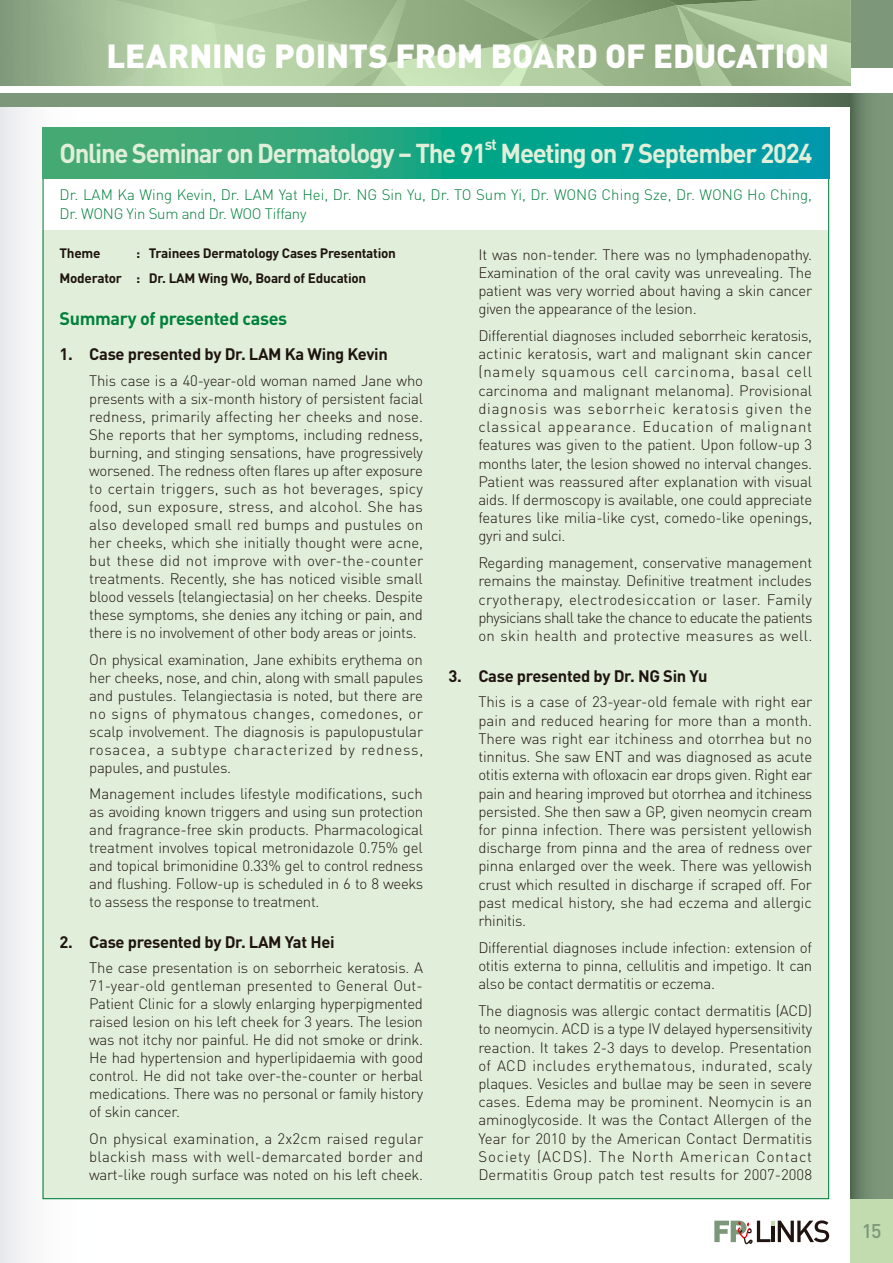
<style>
.page{position:relative;width:893px;height:1263px;background:#fff}
.page>*{position:absolute;margin:0;border:0;box-sizing:border-box;transform-origin:0 0}
.t1{font:900 33px "DIN Pro";letter-spacing:-.005em;color:#fff}
.t2{font:700 27px "DIN Pro";letter-spacing:-.05em;color:#e1efda;scale:.95 1}
.t3{font:500 19.5px "DIN Pro";color:#7c9779}
.t4{font:700 18px "DIN Pro";letter-spacing:-.02em;color:#00803b}
.t5{font:700 16.5px "DIN Pro";letter-spacing:-.02em;color:#1f1410}
.t6{font:700 15.75px "DIN Pro";color:#e1efda;scale:.95 1}
.t7{font:300 15px/18.3px "DIN Pro";letter-spacing:-.02em;color:#1f1410;text-align:justify}
.t8{font:300 15px/19.5px "DIN Pro";color:#00803b}
.t9{font:700 13.5px/25px "DIN Pro";letter-spacing:-.02em;color:#1f1410}
</style>
<div class="page">
<div style="left:850px;top:0;width:43px;height:68px;background:#7c9779"></div>
<div style="left:0;top:106px;width:850px;height:1157px;background:linear-gradient(to bottom,#f1f4f4,#f4f6f6)"></div>
<svg style="left:0;top:0;width:850px;height:85px;background:#a4be94"></svg>
<svg style="left:0;top:94px;width:850px;height:12px;background:#738e71"></svg>
<div style="left:850px;top:94px;width:43px;height:1105px;background:linear-gradient(to right,#5d775e,#86a182)"></div>
<div style="left:850px;top:1199px;width:43px;height:64px;background:#c2dcb0"></div>
<svg style="left:714px;top:1220px;width:115px;height:24px"></svg>
<div style="left:43px;top:128px;width:786px;height:1071px;background:#e1efda"></div>
<div style="left:43px;top:179px;width:786px;height:51px;background:#fff"></div>
<svg style="left:43px;top:128px;width:786px;height:51px;background:#1ba487"></svg>
<h1 class="t1" style="left:106px;top:27px;width:724px">LEARNING POINTS FROM BOARD OF EDUCATION</h1>
<h2 class="t2" style="left:60px;top:130px;width:451px">Online Seminar on Dermatology – The 91</h2>
<p class="t6" style="left:485px;top:131px;width:14px">st</p>
<h2 class="t2" style="left:501px;top:130px;width:330px">Meeting on 7 September 2024</h2>
<p class="t8" style="left:60px;top:183px;width:754px">Dr. LAM Ka Wing Kevin, Dr. LAM Yat Hei, Dr. NG Sin Yu, Dr. TO Sum Yi, Dr. WONG Ching Sze, Dr. WONG Ho Ching,<br>Dr. WONG Yin Sum and Dr. WOO Tiffany</p>
<p class="t9" style="left:60px;top:239px;width:42px">Theme</p>
<p class="t9" style="left:60px;top:239px;width:338px;text-indent:77px">: Trainees Dermatology Cases Presentation<br>Moderator : Dr. LAM Wing Wo, Board of Education</p>
<p class="t4" style="left:60px;top:303px;width:229px">Summary of presented cases</p>
<p class="t5" style="left:60px;top:341px;width:330px">1. Case presented by Dr. LAM Ka Wing Kevin</p>
<p class="t7" style="left:89px;top:370px;width:335px">This case is a 40-year-old woman named Jane who presents with a six-month history of persistent facial redness, primarily affecting her cheeks and nose.<br>She reports that her symptoms, including redness, burning, and stinging sensations, have progressively worsened. The redness often flares up after exposure to certain triggers, such as hot beverages, spicy food, sun exposure, stress, and alcohol. She has also developed small red bumps and pustules on her cheeks, which she initially thought were acne, but these did not improve with over-the-counter treatments. Recently, she has noticed visible small blood vessels (telangiectasia) on her cheeks. Despite these symptoms, she denies any itching or pain, and there is no involvement of other body areas or joints.</p>
<p class="t7" style="left:89px;top:649px;width:335px">On physical examination, Jane exhibits erythema on her cheeks, nose, and chin, along with small papules and pustules. Telangiectasia is noted, but there are no signs of phymatous changes, comedones, or scalp involvement. The diagnosis is papulopustular rosacea, a subtype characterized by redness, papules, and pustules.</p>
<p class="t7" style="left:89px;top:783px;width:335px">Management includes lifestyle modifications, such as avoiding known triggers and using sun protection and fragrance-free skin products. Pharmacological treatment involves topical metronidazole 0.75% gel and topical brimonidine 0.33% gel to control redness and flushing. Follow-up is scheduled in 6 to 8 weeks to assess the response to treatment.</p>
<p class="t5" style="left:60px;top:928px;width:277px">2. Case presented by Dr. LAM Yat Hei</p>
<p class="t7" style="left:89px;top:958px;width:335px">The case presentation is on seborrheic keratosis. A 71-year-old gentleman presented to General Out-Patient Clinic for a slowly enlarging hyperpigmented raised lesion on his left cheek for 3 years. The lesion was not itchy nor painful. He did not smoke or drink.<br>He had hypertension and hyperlipidaemia with good control. He did not take over-the-counter or herbal medications. There was no personal or family history of skin cancer.</p>
<p class="t7" style="left:89px;top:1128px;width:335px">On physical examination, a 2x2cm raised regular blackish mass with well-demarcated border and wart-like rough surface was noted on his left cheek.</p>
<p class="t7" style="left:478px;top:244px;width:335px">It was non-tender. There was no lymphadenopathy.<br>Examination of the oral cavity was unrevealing. The patient was very worried about having a skin cancer given the appearance of the lesion.</p>
<p class="t7" style="left:478px;top:325px;width:335px">Differential diagnoses included seborrheic keratosis, actinic keratosis, wart and malignant skin cancer (namely squamous cell carcinoma, basal cell carcinoma and malignant melanoma). Provisional diagnosis was seborrheic keratosis given the classical appearance. Education of malignant features was given to the patient. Upon follow-up 3 months later, the lesion showed no interval changes.<br>Patient was reassured after explanation with visual aids. If dermoscopy is available, one could appreciate features like milia-like cyst, comedo-like openings, gyri and sulci.</p>
<p class="t7" style="left:478px;top:552px;width:336px">Regarding management, conservative management remains the mainstay. Definitive treatment includes cryotherapy, electrodesiccation or laser. Family physicians shall take the chance to educate the patients on skin health and protective measures as well.</p>
<p class="t5" style="left:449px;top:662px;width:260px">3. Case presented by Dr. NG Sin Yu</p>
<p class="t7" style="left:478px;top:691px;width:335px">This is a case of 23-year-old female with right ear pain and reduced hearing for more than a month.<br>There was right ear itchiness and otorrhea but no tinnitus. She saw ENT and was diagnosed as acute otitis externa with ofloxacin ear drops given. Right ear pain and hearing improved but otorrhea and itchiness persisted. She then saw a GP, given neomycin cream for pinna infection. There was persistent yellowish discharge from pinna and the area of redness over pinna enlarged over the week. There was yellowish crust which resulted in discharge if scraped off. For past medical history, she had eczema and allergic rhinitis.</p>
<p class="t7" style="left:478px;top:937px;width:335px">Differential diagnoses include infection: extension of otitis externa to pinna, cellulitis and impetigo. It can also be contact dermatitis or eczema.</p>
<p class="t7" style="left:478px;top:1000px;width:335px">The diagnosis was allergic contact dermatitis (ACD) to neomycin. ACD is a type IV delayed hypersensitivity reaction. It takes 2-3 days to develop. Presentation of ACD includes erythematous, indurated, scaly plaques. Vesicles and bullae may be seen in severe cases. Edema may be prominent. Neomycin is an aminoglycoside. It was the Contact Allergen of the Year for 2010 by the American Contact Dermatitis Society (ACDS). The North American Contact Dermatitis Group patch test results for 2007-2008</p>
<h3 class="t3" style="left:862px;top:1215px;width:21px">15</h3>
</div>
